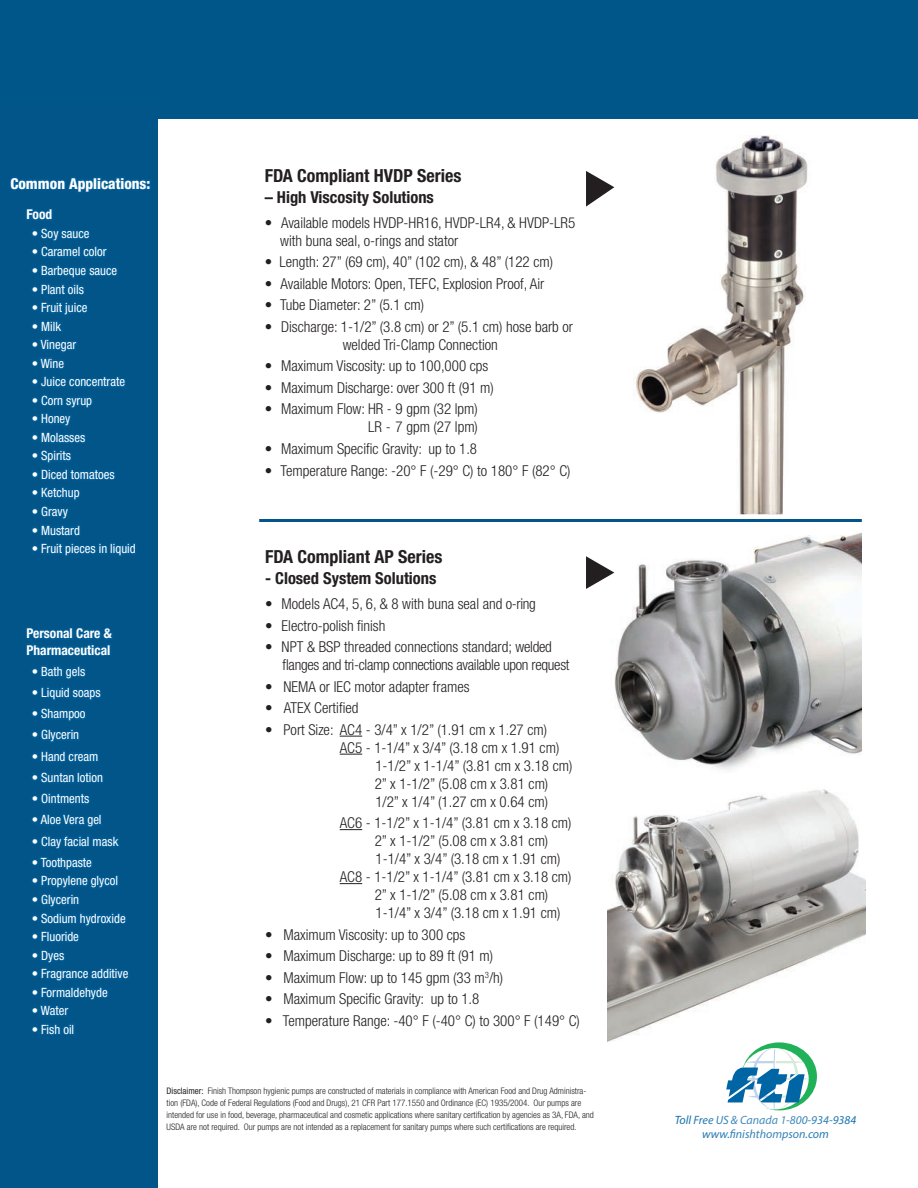
<style>
.page{position:relative;width:918px;height:1188px;background:#fff}
.page>*{position:absolute;margin:0;border:0;box-sizing:border-box;transform-origin:0 0}
.t1{font:700 condensed 18px "Helvetica Neue";color:#231f20}
.t2{font:700 condensed 16.5px "Helvetica Neue";color:#231f20}
.t3{font:300 condensed 15px/18px "Helvetica Neue";color:#231f20}
.t4{font:300 condensed 15px/18px "Helvetica Neue";letter-spacing:-.02em;color:#231f20}
.t5{font:800 condensed 15px "Helvetica Neue";color:#fff}
.t6{font:700 condensed 13.5px/16.2px "Helvetica Neue";color:#fff}
.t7{font:condensed 12.75px "Helvetica Neue";color:#fff}
.t8{font:italic 12px/14.4px "Myriad Pro";color:#0065a4;text-align:center}
.t9{font:300 condensed 9px/12px "Helvetica Neue";color:#231f20}
.s1{font-weight:400}
</style>
<div class="page">
<img style="left:607px;top:789px;width:258px;height:253px">
<img style="left:614px;top:514px;width:248px;height:256px">
<img style="left:614px;top:135px;width:194px;height:379px">
<svg style="left:340px;top:736px;width:22px;height:1px"></svg>
<svg style="left:340px;top:754px;width:22px;height:1px"></svg>
<svg style="left:340px;top:829px;width:22px;height:1px"></svg>
<svg style="left:340px;top:883px;width:22px;height:1px"></svg>
<svg style="left:586px;top:556px;width:28px;height:33px"></svg>
<div style="left:0;top:0;width:918px;height:119px;background:#015689"></div>
<svg style="left:586px;top:171px;width:28px;height:36px"></svg>
<div style="left:0;top:106px;width:158px;height:1082px;background:#015588"></div>
<svg style="left:10px;top:177px;width:141px;height:16px"></svg>
<svg style="left:26px;top:209px;width:110px;height:347px"></svg>
<svg style="left:26px;top:627px;width:103px;height:408px"></svg>
<div style="left:71px;top:1023px;width:4px;height:12px;border:3px solid #015c95"></div>
<hr style="left:259px;top:519px;width:603px;height:3px;background:#015588">
<div style="left:622px;top:938px;width:296px;height:250px;background:#fff;opacity:.4"></div>
<div style="left:742px;top:1042px;width:75px;height:68px;background:#21b259;border-radius:50%"></div>
<svg style="left:726px;top:1048px;width:84px;height:61px"></svg>
<p class="t5" style="left:10px;top:174px;width:142px">Common Applications:</p>
<p class="t6" style="left:26px;top:206px;width:27px">Food</p>
<p class="t7" style="left:32px;top:226px;width:59px">• Soy sauce</p>
<p class="t7" style="left:32px;top:245px;width:76px">• Caramel color</p>
<p class="t7" style="left:32px;top:263px;width:87px">• Barbeque sauce</p>
<p class="t7" style="left:32px;top:282px;width:54px">• Plant oils</p>
<p class="t7" style="left:32px;top:300px;width:57px">• Fruit juice</p>
<p class="t7" style="left:32px;top:319px;width:31px">• Milk</p>
<p class="t7" style="left:32px;top:337px;width:46px">• Vinegar</p>
<p class="t7" style="left:32px;top:356px;width:34px">• Wine</p>
<p class="t7" style="left:32px;top:374px;width:95px">• Juice concentrate</p>
<p class="t7" style="left:32px;top:393px;width:62px">• Corn syrup</p>
<p class="t7" style="left:32px;top:411px;width:40px">• Honey</p>
<p class="t7" style="left:32px;top:430px;width:55px">• Molasses</p>
<p class="t7" style="left:32px;top:449px;width:41px">• Spirits</p>
<p class="t7" style="left:32px;top:467px;width:84px">• Diced tomatoes</p>
<p class="t7" style="left:32px;top:486px;width:49px">• Ketchup</p>
<p class="t7" style="left:32px;top:504px;width:38px">• Gravy</p>
<p class="t7" style="left:32px;top:523px;width:50px">• Mustard</p>
<p class="t7" style="left:32px;top:541px;width:106px">• Fruit pieces in liquid</p>
<p class="t6" style="left:26px;top:625px;width:87px">Personal Care &amp;<br>Pharmaceutical</p>
<p class="t7" style="left:32px;top:664px;width:55px">• Bath gels</p>
<p class="t7" style="left:32px;top:685px;width:70px">• Liquid soaps</p>
<p class="t7" style="left:32px;top:706px;width:55px">• Shampoo</p>
<p class="t7" style="left:32px;top:728px;width:49px">• Glycerin</p>
<p class="t7" style="left:32px;top:749px;width:68px">• Hand cream</p>
<p class="t7" style="left:32px;top:770px;width:73px">• Suntan lotion</p>
<p class="t7" style="left:32px;top:791px;width:59px">• Ointments</p>
<p class="t7" style="left:32px;top:813px;width:71px">• Aloe Vera gel</p>
<p class="t7" style="left:32px;top:834px;width:88px">• Clay facial mask</p>
<p class="t7" style="left:32px;top:855px;width:62px">• Toothpaste</p>
<p class="t7" style="left:32px;top:874px;width:88px">• Propylene glycol</p>
<p class="t7" style="left:32px;top:892px;width:49px">• Glycerin</p>
<p class="t7" style="left:32px;top:911px;width:95px">• Sodium hydroxide</p>
<p class="t7" style="left:32px;top:929px;width:49px">• Fluoride</p>
<p class="t7" style="left:32px;top:948px;width:34px">• Dyes</p>
<p class="t7" style="left:32px;top:966px;width:98px">• Fragrance additive</p>
<p class="t7" style="left:32px;top:985px;width:77px">• Formaldehyde</p>
<p class="t7" style="left:32px;top:1003px;width:38px">• Water</p>
<p class="t7" style="left:32px;top:1022px;width:44px">• Fish oil</p>
<p class="t1" style="left:265px;top:164px;width:198px">FDA Compliant HVDP Series</p>
<p class="t2" style="left:265px;top:187px;width:171px">– High Viscosity Solutions</p>
<p class="t3" style="left:280px;top:213px;width:297px;text-indent:-16px">• Available models HVDP-HR16, HVDP-LR4, &amp; HVDP-LR5 with buna seal, o-rings and stator</p>
<p class="t3" style="left:265px;top:253px;width:290px">• Length: 27” (69 cm), 40” (102 cm), &amp; 48” (122 cm)</p>
<p class="t3" style="left:265px;top:275px;width:281px">• Available Motors: Open, TEFC, Explosion Proof, Air</p>
<p class="t3" style="left:265px;top:296px;width:161px">• Tube Diameter: 2” (5.1 cm)</p>
<p class="t3" style="left:265px;top:318px;width:310px;text-align:center">• Discharge: 1-1/2” (3.8 cm) or 2” (5.1 cm) hose barb or welded Tri-Clamp Connection</p>
<p class="t3" style="left:265px;top:357px;width:225px">• Maximum Viscosity: up to 100,000 cps</p>
<p class="t3" style="left:265px;top:379px;width:231px">• Maximum Discharge: over 300 ft (91 m)</p>
<p class="t3" style="left:265px;top:400px;width:215px;text-align:right">• Maximum Flow: HR - 9 gpm (32 lpm)<br>LR - 7 gpm (27 lpm)</p>
<p class="t3" style="left:265px;top:440px;width:214px">• Maximum Specific Gravity: up to 1.8</p>
<p class="t3" style="left:265px;top:461px;width:307px">• Temperature Range: -20° F (-29° C) to 180° F (82° C)</p>
<p class="t1" style="left:265px;top:545px;width:179px">FDA Compliant AP Series</p>
<p class="t2" style="left:265px;top:568px;width:173px">- Closed System Solutions</p>
<p class="t3" style="left:265px;top:595px;width:272px">• Models AC4, 5, 6, &amp; 8 with buna seal and o-ring</p>
<p class="t3" style="left:265px;top:616px;width:122px">• Electro-polish finish</p>
<p class="t4" style="left:283px;top:638px;width:289px;text-indent:-17px">• NPT &amp; BSP threaded connections standard; welded flanges and tri-clamp connections available upon request</p>
<p class="t3" style="left:265px;top:677px;width:206px">• NEMA or IEC motor adapter frames</p>
<p class="t3" style="left:265px;top:699px;width:95px">• ATEX Certified</p>
<p class="t3" style="left:265px;top:720px;width:284px">• Port Size: AC4 - 3/4” x 1/2” (1.91 cm x 1.27 cm)</p>
<p class="t3" style="left:340px;top:738px;width:221px">AC5 - 1-1/4” x 3/4” (3.18 cm x 1.91 cm)</p>
<p class="t3" style="left:375px;top:756px;width:199px">1-1/2” x 1-1/4” (3.81 cm x 3.18 cm)</p>
<p class="t3" style="left:375px;top:774px;width:175px">2” x 1-1/2” (5.08 cm x 3.81 cm)</p>
<p class="t3" style="left:375px;top:792px;width:174px">1/2” x 1/4” (1.27 cm x 0.64 cm)</p>
<p class="t3" style="left:340px;top:814px;width:233px">AC6 - 1-1/2” x 1-1/4” (3.81 cm x 3.18 cm)</p>
<p class="t3" style="left:375px;top:832px;width:175px">2” x 1-1/2” (5.08 cm x 3.81 cm)</p>
<p class="t3" style="left:376px;top:850px;width:186px">1-1/4” x 3/4” (3.18 cm x 1.91 cm)</p>
<p class="t3" style="left:340px;top:868px;width:233px">AC8 - 1-1/2” x 1-1/4” (3.81 cm x 3.18 cm)</p>
<p class="t3" style="left:375px;top:886px;width:175px">2” x 1-1/2” (5.08 cm x 3.81 cm)</p>
<p class="t3" style="left:376px;top:904px;width:186px">1-1/4” x 3/4” (3.18 cm x 1.91 cm)</p>
<p class="t3" style="left:265px;top:925px;width:202px">• Maximum Viscosity: up to 300 cps</p>
<p class="t3" style="left:265px;top:947px;width:230px">• Maximum Discharge: up to 89 ft (91 m)</p>
<p class="t3" style="left:265px;top:968px;width:240px">• Maximum Flow: up to 145 gpm (33 m<sup>3</sup>/h)</p>
<p class="t3" style="left:265px;top:990px;width:216px">• Maximum Specific Gravity: up to 1.8</p>
<p class="t3" style="left:265px;top:1011px;width:316px">• Temperature Range: -40° F (-40° C) to 300° F (149° C)</p>
<p class="t9" style="left:167px;top:1085px;width:429px"><span class="s1">Disclaimer:</span> Finish Thompson hygienic pumps are constructed of materials in compliance with American Food and Drug Administra&shy;tion (FDA), Code of Federal Regulations (Food and Drugs), 21 CFR Part 177.1550 and Ordinance (EC) 1935/2004. Our pumps are intended for use in food, beverage, pharmaceutical and cosmetic applications where sanitary certification by agencies as 3A, FDA, and USDA are not required. Our pumps are not intended as a replacement for sanitary pumps where such certifications are required.</p>
<p class="t8" style="left:675px;top:1112px;width:183px">Toll Free US &amp; Canada 1-800-934-9384 www.finishthompson.com</p>
</div>
